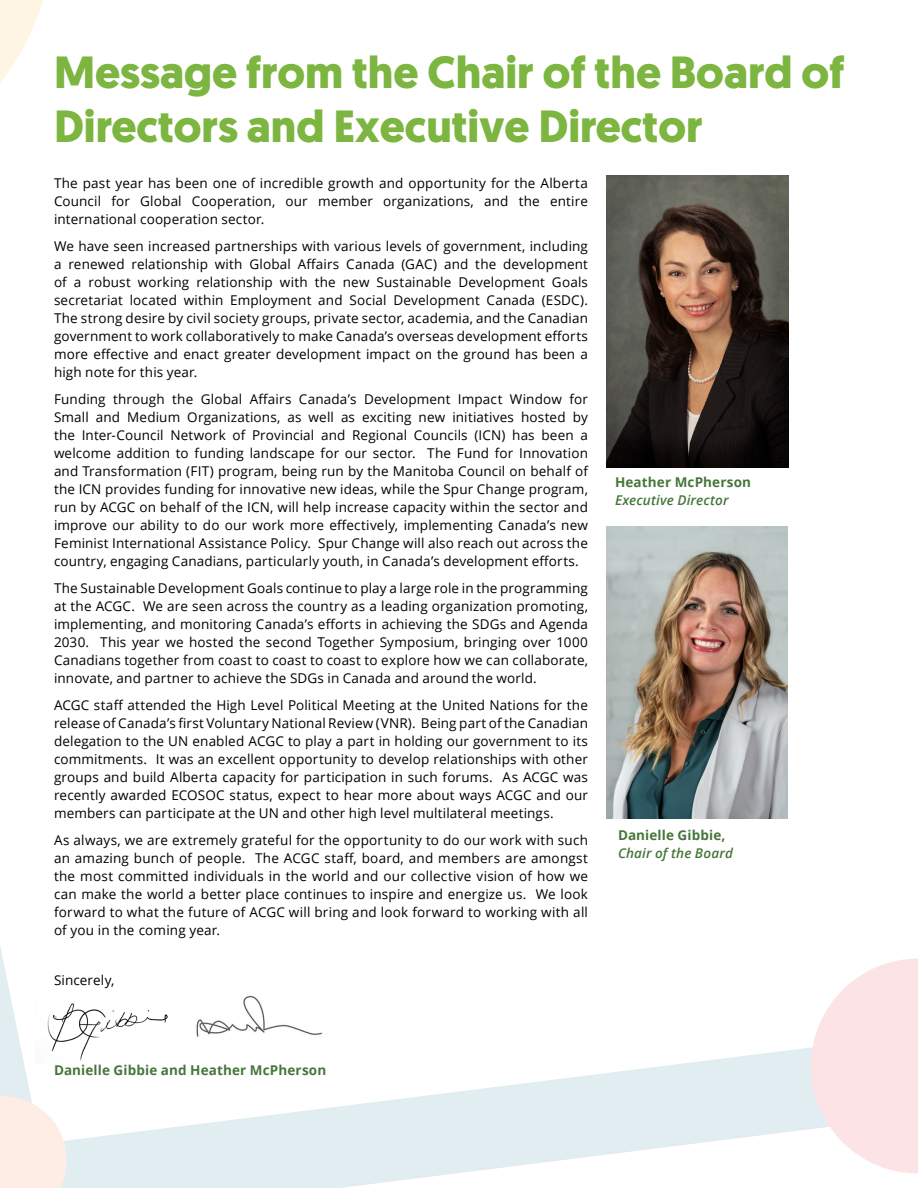
<style>
.page{position:relative;width:918px;height:1188px;background:#fff}
.page>*{position:absolute;margin:0;border:0;box-sizing:border-box;transform-origin:0 0}
.heading_green{font:700 45px/54px "Geomanist";color:#7cb540}
.body_copy{font:13.5px/18px "Open Sans";letter-spacing:.01em;color:#000001;text-align:justify}
.body_copy-2{font:700 13.5px/18px "Open Sans";letter-spacing:.01em;color:#46763b}
.body_copy-3{font:italic 600 13.5px/18px "Open Sans";letter-spacing:.01em;color:#46763b}
.s1{font-weight:700;font-style:normal}
.s2{font-weight:600;font-style:italic}
</style>
<div class="page">
<img style="left:67px;top:1003px;width:83px;height:9px">
<img style="left:243px;top:995px;width:21px;height:17px">
<img style="left:606px;top:176px;width:183px;height:292px">
<img style="left:606px;top:526px;width:181px;height:293px">
<svg style="left:0;top:946px;width:52px;height:150px"></svg>
<svg style="left:5px;top:1012px;width:806px;height:176px"></svg>
<svg style="left:0;top:1096px;width:67px;height:92px;background:#fcefe8"></svg>
<svg style="left:811px;top:958px;width:107px;height:216px"></svg>
<svg style="left:0;top:0;width:43px;height:83px"></svg>
<p class="heading_green" style="left:54px;top:45px;width:792px">Message from the Chair of the Board of<br>Directors and Executive Director</p>
<p class="body_copy" style="left:54px;top:174px;width:536px">The past year has been one of incredible growth and opportunity for the Alberta Council for Global Cooperation, our member organizations, and the entire international cooperation sector.</p>
<p class="body_copy" style="left:54px;top:237px;width:536px">We have seen increased partnerships with various levels of government, including a renewed relationship with Global Affairs Canada (GAC) and the development of a robust working relationship with the new Sustainable Development Goals secretariat located within Employment and Social Development Canada (ESDC).<br>The strong desire by civil society groups, private sector, academia, and the Canadian government to work collaboratively to make Canada’s overseas development efforts more effective and enact greater development impact on the ground has been a high note for this year.</p>
<p class="body_copy" style="left:54px;top:390px;width:536px">Funding through the Global Affairs Canada’s Development Impact Window for Small and Medium Organizations, as well as exciting new initiatives hosted by the Inter-Council Network of Provincial and Regional Councils (ICN) has been a welcome addition to funding landscape for our sector. The Fund for Innovation and Transformation (FIT) program, being run by the Manitoba Council on behalf of the ICN provides funding for innovative new ideas, while the Spur Change program, run by ACGC on behalf of the ICN, will help increase capacity within the sector and improve our ability to do our work more effectively, implementing Canada’s new Feminist International Assistance Policy. Spur Change will also reach out across the country, engaging Canadians, particularly youth, in Canada’s development efforts.</p>
<p class="body_copy" style="left:54px;top:579px;width:536px">The Sustainable Development Goals continue to play a large role in the programming at the ACGC. We are seen across the country as a leading organization promoting, implementing, and monitoring Canada’s efforts in achieving the SDGs and Agenda 2030. This year we hosted the second Together Symposium, bringing over 1000<br>Canadians together from coast to coast to coast to explore how we can collaborate, innovate, and partner to achieve the SDGs in Canada and around the world.</p>
<p class="body_copy" style="left:54px;top:696px;width:536px">ACGC staff attended the High Level Political Meeting at the United Nations for the release of Canada’s first Voluntary National Review (VNR). Being part of the Canadian delegation to the UN enabled ACGC to play a part in holding our government to its commitments. It was an excellent opportunity to develop relationships with other groups and build Alberta capacity for participation in such forums. As ACGC was recently awarded ECOSOC status, expect to hear more about ways ACGC and our members can participate at the UN and other high level multilateral meetings.</p>
<p class="body_copy" style="left:54px;top:831px;width:536px">As always, we are extremely grateful for the opportunity to do our work with such an amazing bunch of people. The ACGC staff, board, and members are amongst the most committed individuals in the world and our collective vision of how we can make the world a better place continues to inspire and energize us. We look forward to what the future of ACGC will bring and look forward to working with all of you in the coming year.</p>
<p class="body_copy" style="left:54px;top:971px;width:62px">Sincerely,</p>
<p class="body_copy-3" style="left:615px;top:473px;width:138px"><span class="s1">Heather McPherson<br></span>Executive Director</p>
<p class="body_copy-2" style="left:618px;top:826px;width:116px">Danielle Gibbie,<br><span class="s2">Chair of the Board</span></p>
<p class="body_copy-2" style="left:54px;top:1061px;width:274px">Danielle Gibbie and Heather McPherson</p>
</div>
